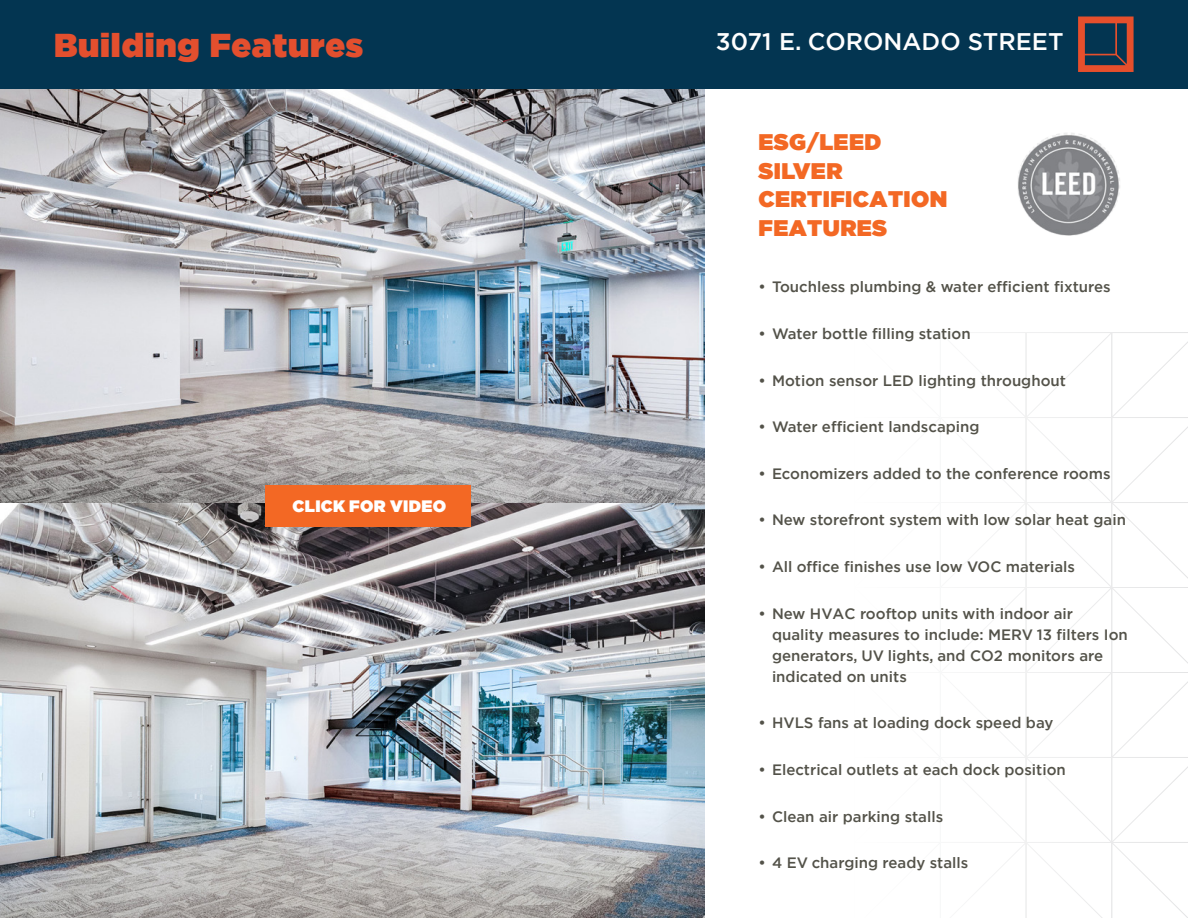
<style>
.page{position:relative;width:1188px;height:918px;background:#fff}
.page>*{position:absolute;margin:0;border:0;box-sizing:border-box;transform-origin:0 0}
.t1{font:900 33px "Gotham";letter-spacing:.025em;color:#e34f2e}
.t2{font:500 24px "Gotham";color:#fff}
.t3{font:900 22.5px/28.5px "Gotham";letter-spacing:.02em;color:#f36824}
.t4{font:900 16.5px "Gotham";letter-spacing:.02em;color:#fff}
.t5{font:500 15px/21px "Gotham";color:#535249}
</style>
<div class="page">
<img style="left:0;top:88px;width:704px;height:830px">
<svg style="left:976px;top:332px;width:212px;height:586px"></svg>
<div style="left:0;top:0;width:1188px;height:88px;background:#033551"></div>
<svg style="left:1078px;top:16px;width:56px;height:56px"></svg>
<div style="left:266px;top:485px;width:205px;height:41px;background:#f36824"></div>
<img style="left:1017px;top:132px;width:103px;height:104px;border-radius:52px">
<p class="t1" style="left:54px;top:22px;width:311px">Building Features</p>
<p class="t2" style="left:716px;top:26px;width:349px">3071 E. CORONADO STREET</p>
<p class="t4" style="left:293px;top:494px;width:155px">CLICK FOR VIDEO</p>
<p class="t3" style="left:759px;top:128px;width:190px">ESG/LEED<br>SILVER<br>CERTIFICATION<br>FEATURES</p>
<p class="t5" style="left:759px;top:276px;width:354px">• Touchless plumbing &amp; water efficient fixtures</p>
<p class="t5" style="left:759px;top:323px;width:214px">• Water bottle filling station</p>
<p class="t5" style="left:759px;top:370px;width:309px">• Motion sensor LED lighting throughout</p>
<p class="t5" style="left:759px;top:416px;width:223px">• Water efficient landscaping</p>
<p class="t5" style="left:759px;top:463px;width:354px">• Economizers added to the conference rooms</p>
<p class="t5" style="left:759px;top:509px;width:369px">• New storefront system with low solar heat gain</p>
<p class="t5" style="left:759px;top:556px;width:318px">• All office finishes use low VOC materials</p>
<p class="t5" style="left:772px;top:603px;width:357px;text-indent:-13px">• New HVAC rooftop units with indoor air quality measures to include: MERV 13 filters Ion generators, UV lights, and CO2 monitors are indicated on units</p>
<p class="t5" style="left:759px;top:712px;width:296px">• HVLS fans at loading dock speed bay</p>
<p class="t5" style="left:759px;top:759px;width:309px">• Electrical outlets at each dock position</p>
<p class="t5" style="left:759px;top:806px;width:186px">• Clean air parking stalls</p>
<p class="t5" style="left:759px;top:852px;width:211px">• 4 EV charging ready stalls</p>
</div>
